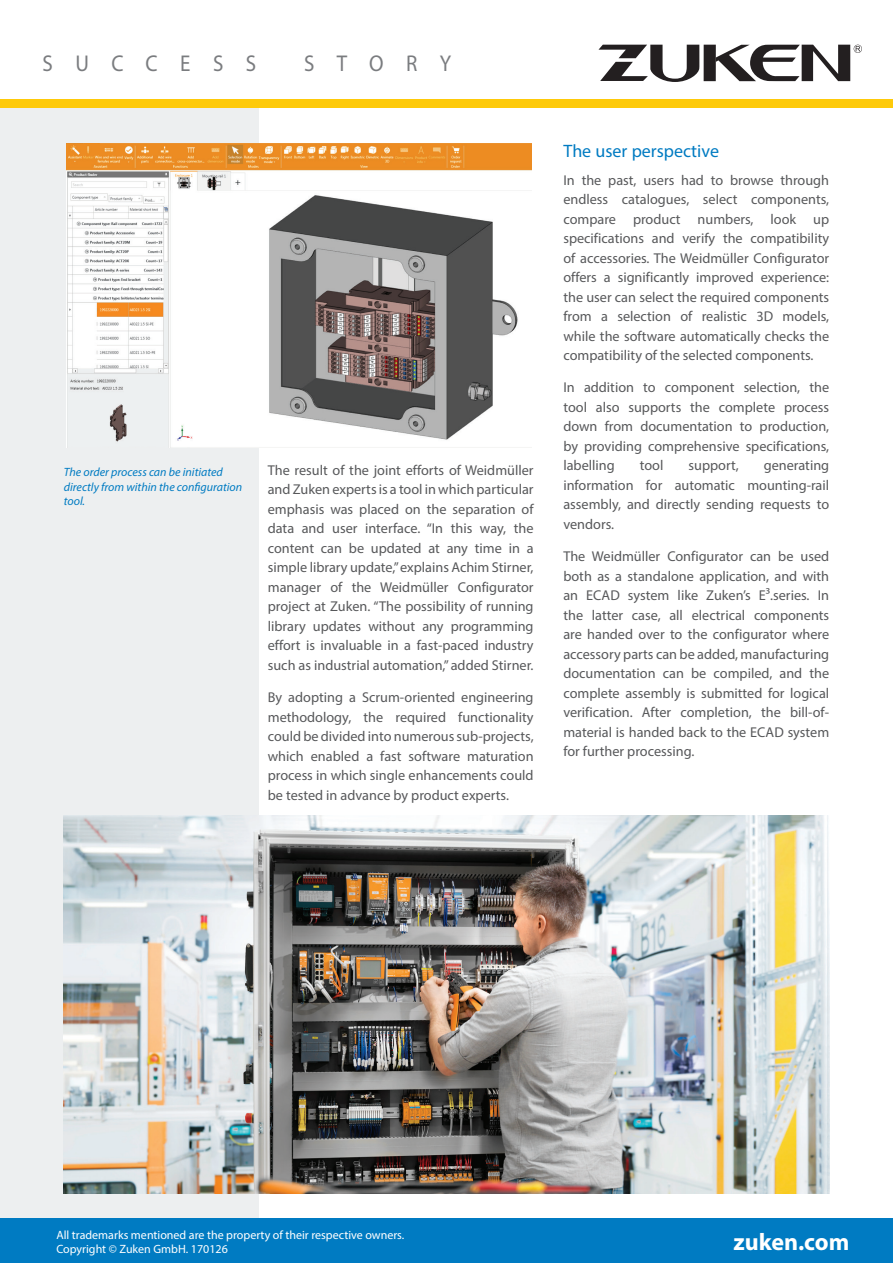
<style>
.page{position:relative;width:893px;height:1263px;background:#fff}
.page>*{position:absolute;margin:0;border:0;box-sizing:border-box;transform-origin:0 0}
.t1{font:24px "Myriad Pro";letter-spacing:.64em;color:#fff}
.t2{font:700 24px "Myriad Pro";color:#fff}
.t3{font:22.95px "Myriad Pro";letter-spacing:1.07em;color:#7a7c7f;scale:.92 1}
.SS_Main_section_head{font:18px "Myriad Pro";color:#007bc2}
.SS_Main_body_content{font:14.25px/19.5px "Myriad Pro";color:#57585a;text-align:justify}
.t4{font:12px "Myriad Pro";color:#fff}
.SS_Caption{font:italic 12px/14.4px "Myriad Pro";color:#007bc2}
</style>
<div class="page">
<div style="left:0;top:106px;width:259px;height:1157px;background:#edeff0"></div>
<div style="left:0;top:1218px;width:893px;height:45px;background:#007bc2"></div>
<div style="left:0;top:99px;width:893px;height:8px;background:#feca0a"></div>
<div style="left:704px;top:45px;width:12px;height:36px;background:#231f20"></div>
<svg style="left:598px;top:45px;width:101px;height:37px"></svg>
<svg style="left:716px;top:45px;width:146px;height:36px"></svg>
<img style="left:66px;top:143px;width:465px;height:304px">
<img style="left:64px;top:815px;width:765px;height:378px">
<p class="t3" style="left:43px;top:49px;width:234px">SUCCESS</p>
<p class="t3" style="left:304px;top:49px;width:161px">STORY</p>
<p class="SS_Caption" style="left:64px;top:465px;width:180px">The order process can be initiated directly from within the configuration tool.</p>
<p class="SS_Main_body_content" style="left:268px;top:460px;width:267px">The result of the joint efforts of Weidmüller and Zuken experts is a tool in which particular emphasis was placed on the separation of data and user interface. “In this way, the content can be updated at any time in a simple library update,” explains Achim Stirner, manager of the Weidmüller Configurator project at Zuken. “The possibility of running library updates without any programming effort is invaluable in a fast-paced industry such as industrial automation,” added Stirner.</p>
<p class="SS_Main_body_content" style="left:268px;top:687px;width:267px">By adopting a Scrum-oriented engineering methodology, the required functionality could be divided into numerous sub-projects, which enabled a fast software maturation process in which single enhancements could be tested in advance by product experts.</p>
<p class="SS_Main_section_head" style="left:563px;top:139px;width:157px">The user perspective</p>
<p class="SS_Main_body_content" style="left:563px;top:170px;width:267px">In the past, users had to browse through endless catalogues, select components, compare product numbers, look up specifications and verify the compatibility of accessories. The Weidmüller Configurator offers a significantly improved experience: the user can select the required components from a selection of realistic 3D models, while the software automatically checks the compatibility of the selected components.</p>
<p class="SS_Main_body_content" style="left:563px;top:378px;width:267px">In addition to component selection, the tool also supports the complete process down from documentation to production, by providing comprehensive specifications, labelling</p>
<p class="SS_Main_body_content" style="left:640px;top:456px;width:25px">tool</p>
<p class="SS_Main_body_content" style="left:688px;top:456px;width:52px">support,</p>
<p class="SS_Main_body_content" style="left:563px;top:456px;width:267px;text-indent:200px">generating information for automatic mounting-rail assembly, and directly sending requests to vendors.</p>
<p class="SS_Main_body_content" style="left:563px;top:546px;width:267px">The Weidmüller Configurator can be used both as a standalone application, and with an ECAD system like Zuken’s E³.series. In the latter case, all electrical components are handed over to the configurator where accessory parts can be added, manufacturing documentation can be compiled, and the complete assembly is submitted for logical verification. After completion, the bill-of&shy;material is handed back to the ECAD system for further processing.</p>
<p class="t4" style="left:56px;top:1227px;width:349px">All trademarks mentioned are the property of their respective owners.</p>
<p class="t4" style="left:56px;top:1242px;width:173px">Copyright © Zuken GmbH. 170126</p>
<h1 class="t1" style="left:58px;top:1227px;width:132px">ZUKEN</h1>
<h1 class="t1" style="left:224px;top:1227px;width:112px">- The</h1>
<h1 class="t1" style="left:801px;top:1227px;width:36px">s s</h1>
<p class="t2" style="left:733px;top:1226px;width:117px">zuken.com</p>
</div>
